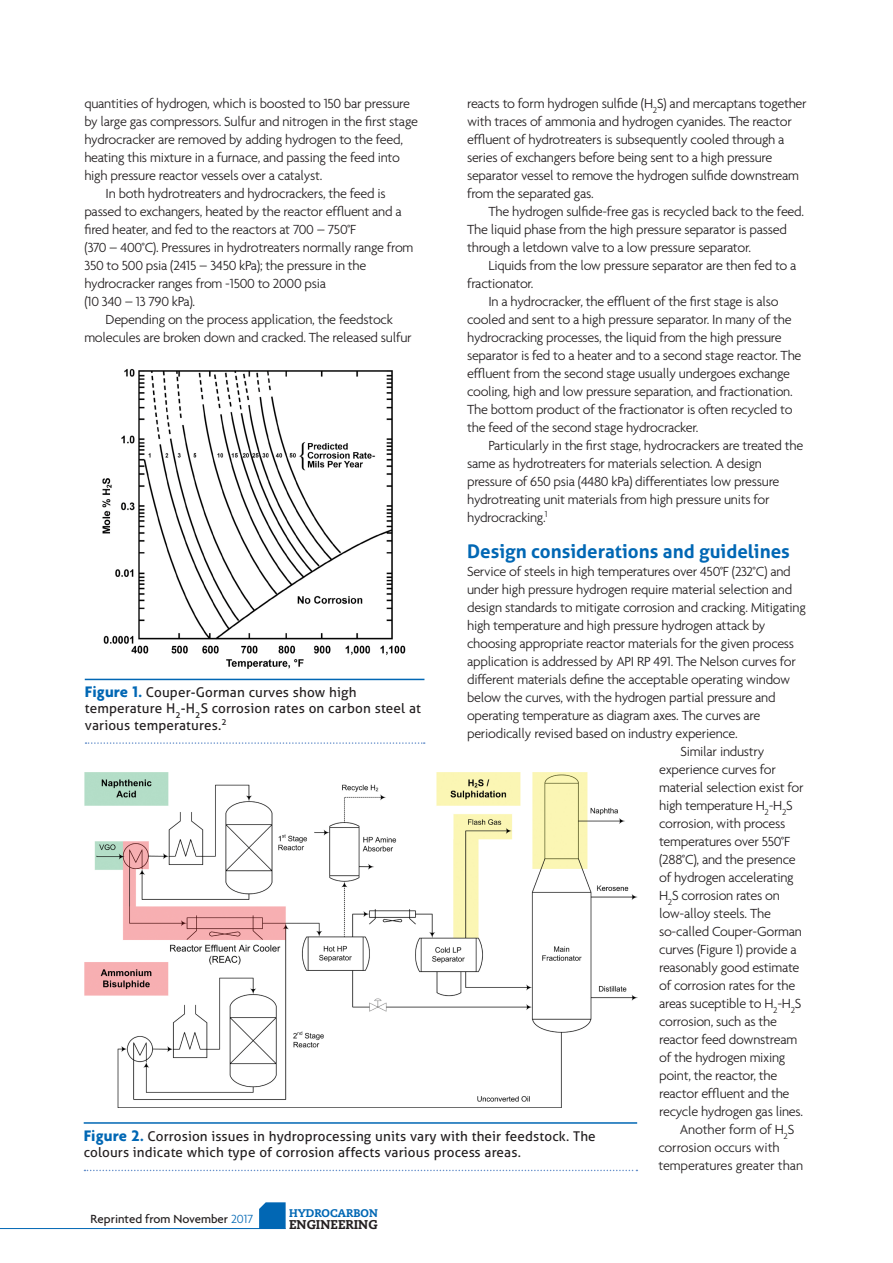
<style>
.page{position:relative;width:893px;height:1263px;background:#fff}
.page>*{position:absolute;margin:0;border:0;box-sizing:border-box;transform-origin:0 0}
.Sub_1{font:700 18.75px "Aller";color:#0167b4}
.Body_Text{font:300 14.25px/18px "Agenda";letter-spacing:-.02em;color:#231f20}
.Paragraph_1{font:300 14.25px/18px "Agenda";letter-spacing:-.02em;color:#231f20}
.t1{font:13.5px/16.2px "Aller";letter-spacing:.01em;color:#231f20}
.t2{font:500 12.75px "Agenda";color:#231f20}
.t3{font:800 12.75px "Caecilia";color:#231f20}
.t4{font:800 11.1px "Caecilia";color:#0167b4}
.s1{font-family:"Agenda";font-weight:700;font-size:16.5px;color:#0167b4}
.s2{font-weight:300;color:#0167b4}
</style>
<div class="page">
<hr style="left:0;top:1228px;width:286px;height:1px;background:#0167b4">
<svg style="left:259px;top:1202px;width:27px;height:27px"></svg>
<hr style="left:85px;top:679px;width:339px;height:1px;background:#0167b4">
<svg style="left:86px;top:742px;width:339px;height:2px"></svg>
<img style="left:102px;top:369px;width:304px;height:300px">
<img style="left:84px;top:772px;width:554px;height:336px">
<hr style="left:84px;top:1122px;width:553px;height:2px;background:#0167b4">
<svg style="left:84px;top:1170px;width:553px;height:1px"></svg>
<p class="Body_Text" style="left:84px;top:94px;width:335px">quantities of hydrogen, which is boosted to 150 bar pressure by large gas compressors. Sulfur and nitrogen in the first stage hydrocracker are removed by adding hydrogen to the feed, heating this mixture in a furnace, and passing the feed into high pressure reactor vessels over a catalyst.</p>
<p class="Body_Text" style="left:84px;top:184px;width:331px;text-indent:21px">In both hydrotreaters and hydrocrackers, the feed is passed to exchangers, heated by the reactor effluent and a fired heater, and fed to the reactors at 700 – 750°F<br>(370 – 400°C). Pressures in hydrotreaters normally range from 350 to 500 psia (2415 – 3450 kPa); the pressure in the hydrocracker ranges from -1500 to 2000 psia<br>(10 340 – 13 790 kPa).</p>
<p class="Body_Text" style="left:84px;top:310px;width:329px;text-align:center">Depending on the process application, the feedstock molecules are broken down and cracked. The released sulfur</p>
<p class="Body_Text" style="left:467px;top:94px;width:341px">reacts to form hydrogen sulfide (H<sub>2</sub>S) and mercaptans together with traces of ammonia and hydrogen cyanides. The reactor effluent of hydrotreaters is subsequently cooled through a series of exchangers before being sent to a high pressure separator vessel to remove the hydrogen sulfide downstream from the separated gas.</p>
<p class="Body_Text" style="left:467px;top:202px;width:339px;text-indent:21px">The hydrogen sulfide-free gas is recycled back to the feed.<br>The liquid phase from the high pressure separator is passed through a letdown valve to a low pressure separator.</p>
<p class="Body_Text" style="left:467px;top:256px;width:331px;text-indent:21px">Liquids from the low pressure separator are then fed to a fractionator.</p>
<p class="Body_Text" style="left:467px;top:292px;width:336px;text-indent:21px">In a hydrocracker, the effluent of the first stage is also cooled and sent to a high pressure separator. In many of the hydrocracking processes, the liquid from the high pressure separator is fed to a heater and to a second stage reactor. The effluent from the second stage usually undergoes exchange cooling, high and low pressure separation, and fractionation.<br>The bottom product of the fractionator is often recycled to the feed of the second stage hydrocracker.</p>
<p class="Body_Text" style="left:467px;top:436px;width:338px;text-indent:21px">Particularly in the first stage, hydrocrackers are treated the same as hydrotreaters for materials selection. A design pressure of 650 psia (4480 kPa) differentiates low pressure hydrotreating unit materials from high pressure units for hydrocracking.<sup>1</sup></p>
<p class="Sub_1" style="left:467px;top:540px;width:324px">Design considerations and guidelines</p>
<p class="Paragraph_1" style="left:467px;top:562px;width:340px">Service of steels in high temperatures over 450°F (232°C) and under high pressure hydrogen require material selection and design standards to mitigate corrosion and cracking. Mitigating high temperature and high pressure hydrogen attack by choosing appropriate reactor materials for the given process application is addressed by API RP 491. The Nelson curves for different materials define the acceptable operating window below the curves, with the hydrogen partial pressure and operating temperature as diagram axes. The curves are periodically revised based on industry experience.</p>
<p class="Body_Text" style="left:659px;top:742px;width:146px;text-indent:21px">Similar industry experience curves for material selection exist for high temperature H<sub>2</sub>-H<sub>2</sub>S corrosion, with process temperatures over 550°F (288°C), and the presence of hydrogen accelerating<br>H<sub>2</sub>S corrosion rates on low-alloy steels. The so-called Couper-Gorman curves (Figure 1) provide a reasonably good estimate of corrosion rates for the areas suceptible to H<sub>2</sub>-H<sub>2</sub>S corrosion, such as the reactor feed downstream of the hydrogen mixing point, the reactor, the reactor effluent and the recycle hydrogen gas lines.</p>
<p class="Body_Text" style="left:658px;top:1120px;width:146px;text-indent:21px">Another form of H<sub>2</sub>S corrosion occurs with temperatures greater than</p>
<p class="t1" style="left:85px;top:684px;width:338px"><span class="s1">Figure 1.</span> Couper-Gorman curves show high temperature H<sub>2</sub>-H<sub>2</sub>S corrosion rates on carbon steel at various temperatures.<sup>2</sup></p>
<p class="t1" style="left:84px;top:1128px;width:514px"><span class="s1">Figure 2.</span> Corrosion issues in hydroprocessing units vary with their feedstock. The colours indicate which type of corrosion affects various process areas.</p>
<p class="t2" style="left:91px;top:1211px;width:164px">Reprinted from November <span class="s2">2017</span></p>
<p class="t4" style="left:289px;top:1207px;width:90px">HYDROCARBON</p>
<p class="t3" style="left:289px;top:1216px;width:90px">ENGINEERING</p>
</div>
